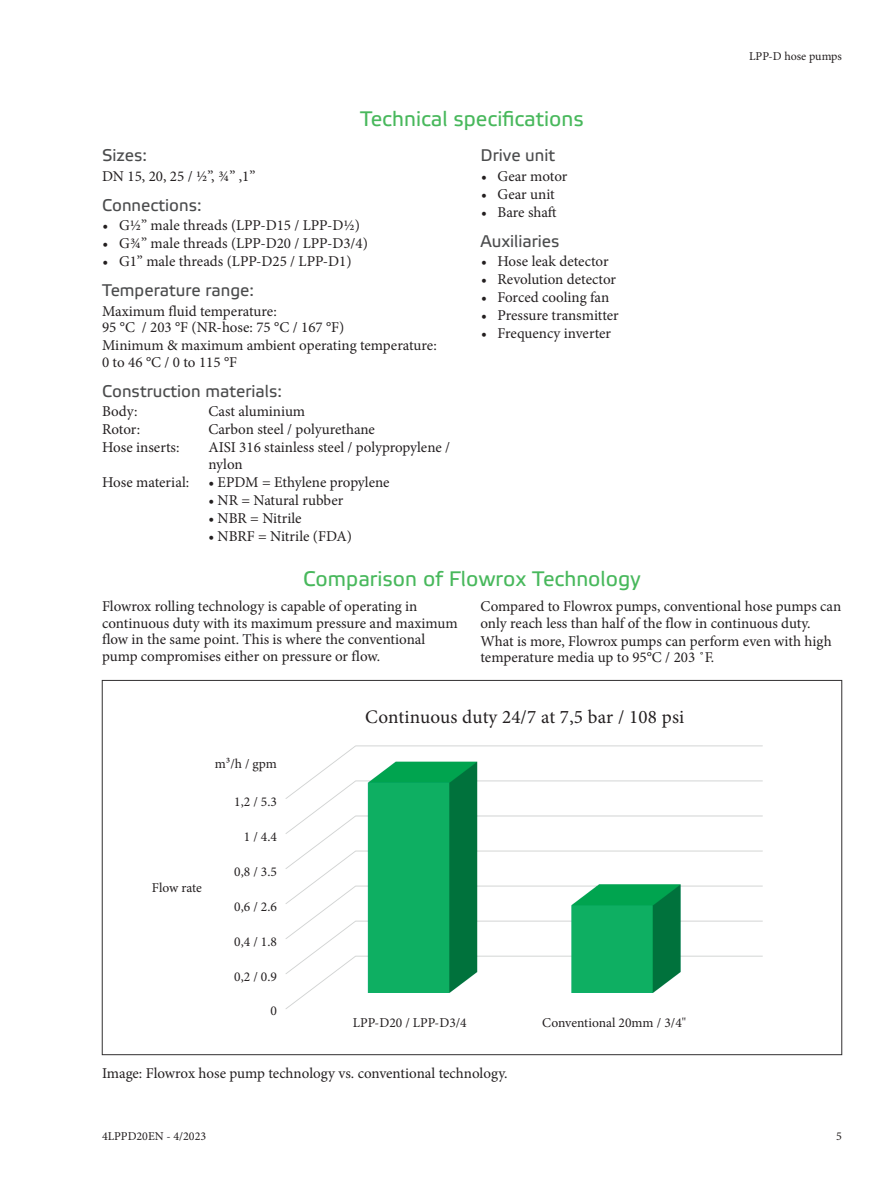
<style>
.page{position:relative;width:893px;height:1191px;background:#fff}
.page>*{position:absolute;margin:0;border:0;box-sizing:border-box;transform-origin:0 0}
.t1{font:21px "Etelka Text Pro";color:#48b85c}
.t2{font:19.2px "Minion Pro";letter-spacing:.01em;color:#231f20}
.t3{font:16.8px "Etelka Text Pro";color:#4b4c4d}
.t4{font:15px/16.5px "Minion Pro";color:#231f20}
.t5{font:13.5px "Minion Pro";color:#231f20}
.t6{font:12px "Minion Pro";color:#231f20}
</style>
<div class="page">
<img style="left:285px;top:745px;width:478px;height:264px">
<h1 class="t1" style="left:360px;top:107px;width:225px">Technical specifications</h1>
<p class="t3" style="left:102px;top:146px;width:47px">Sizes:</p>
<p class="t4" style="left:102px;top:168px;width:155px">DN 15, 20, 25 / ½”, ¾” ,1”</p>
<p class="t3" style="left:102px;top:196px;width:101px">Connections:</p>
<p class="t4" style="left:103px;top:217px;width:259px">• G½” male threads (LPP-D15 / LPP-D½)</p>
<p class="t4" style="left:103px;top:235px;width:267px">• G¾” male threads (LPP-D20 / LPP-D3/4)</p>
<p class="t4" style="left:103px;top:253px;width:250px">• G1” male threads (LPP-D25 / LPP-D1)</p>
<p class="t3" style="left:102px;top:281px;width:154px">Temperature range:</p>
<p class="t4" style="left:102px;top:303px;width:244px">Maximum fluid temperature:<br>95 °C / 203 °F (NR-hose: 75 °C / 167 °F)</p>
<p class="t4" style="left:102px;top:337px;width:336px">Minimum &amp; maximum ambient operating temperature:<br>0 to 46 °C / 0 to 115 °F</p>
<p class="t3" style="left:102px;top:382px;width:181px">Construction materials:</p>
<p class="t4" style="left:102px;top:403px;width:37px">Body:</p>
<p class="t4" style="left:208px;top:403px;width:98px">Cast aluminium</p>
<p class="t4" style="left:102px;top:421px;width:40px">Rotor:</p>
<p class="t4" style="left:208px;top:421px;width:168px">Carbon steel / polyurethane</p>
<p class="t4" style="left:102px;top:439px;width:79px">Hose inserts:</p>
<p class="t4" style="left:208px;top:439px;width:243px">AISI 316 stainless steel / polypropylene / nylon</p>
<p class="t4" style="left:102px;top:474px;width:89px">Hose material:</p>
<p class="t4" style="left:208px;top:474px;width:183px">• EPDM = Ethylene propylene</p>
<p class="t4" style="left:208px;top:492px;width:136px">• NR = Natural rubber</p>
<p class="t4" style="left:208px;top:510px;width:95px">• NBR = Nitrile</p>
<p class="t4" style="left:208px;top:528px;width:145px">• NBRF = Nitrile (FDA)</p>
<p class="t3" style="left:480px;top:146px;width:76px">Drive unit</p>
<p class="t4" style="left:481px;top:168px;width:88px">• Gear motor</p>
<p class="t4" style="left:481px;top:186px;width:75px">• Gear unit</p>
<p class="t4" style="left:481px;top:204px;width:77px">• Bare shaft</p>
<p class="t3" style="left:480px;top:232px;width:81px">Auxiliaries</p>
<p class="t4" style="left:481px;top:253px;width:129px">• Hose leak detector</p>
<p class="t4" style="left:481px;top:271px;width:137px">• Revolution detector</p>
<p class="t4" style="left:481px;top:289px;width:130px">• Forced cooling fan</p>
<p class="t4" style="left:481px;top:307px;width:139px">• Pressure transmitter</p>
<p class="t4" style="left:481px;top:325px;width:132px">• Frequency inverter</p>
<p class="t6" style="left:749px;top:48px;width:94px">LPP-D hose pumps</p>
<h1 class="t1" style="left:303px;top:567px;width:339px">Comparison of Flowrox Technology</h1>
<p class="t4" style="left:102px;top:598px;width:357px">Flowrox rolling technology is capable of operating in continuous duty with its maximum pressure and maximum flow in the same point. This is where the conventional pump compromises either on pressure or flow.</p>
<p class="t4" style="left:480px;top:598px;width:362px">Compared to Flowrox pumps, conventional hose pumps can only reach less than half of the flow in continuous duty.</p>
<p class="t4" style="left:480px;top:633px;width:353px">What is more, Flowrox pumps can perform even with high temperature media up to 95°C / 203 ˚F.</p>
<p class="t5" style="left:152px;top:878px;width:51px">Flow rate</p>
<p class="t5" style="left:215px;top:754px;width:64px">m³/h / gpm</p>
<p class="t5" style="left:234px;top:792px;width:44px">1,2 / 5.3</p>
<p class="t5" style="left:244px;top:827px;width:35px">1 / 4.4</p>
<p class="t5" style="left:234px;top:862px;width:44px">0,8 / 3.5</p>
<p class="t5" style="left:234px;top:897px;width:44px">0,6 / 2.6</p>
<p class="t5" style="left:234px;top:932px;width:44px">0,4 / 1.8</p>
<p class="t5" style="left:234px;top:967px;width:44px">0,2 / 0.9</p>
<p class="t5" style="left:270px;top:1002px;width:8px">0</p>
<p class="t2" style="left:365px;top:704px;width:321px">Continuous duty 24/7 at 7,5 bar / 108 psi</p>
<p class="t5" style="left:353px;top:1013px;width:115px">LPP-D20 / LPP-D3/4</p>
<p class="t5" style="left:542px;top:1013px;width:145px">Conventional 20mm / 3/4"</p>
<p class="t4" style="left:102px;top:1065px;width:407px">Image: Flowrox hose pump technology vs. conventional technology.</p>
<p class="t6" style="left:102px;top:1128px;width:106px">4LPPD20EN - 4/2023</p>
<p class="t6" style="left:836px;top:1128px;width:7px">5</p>
</div>
